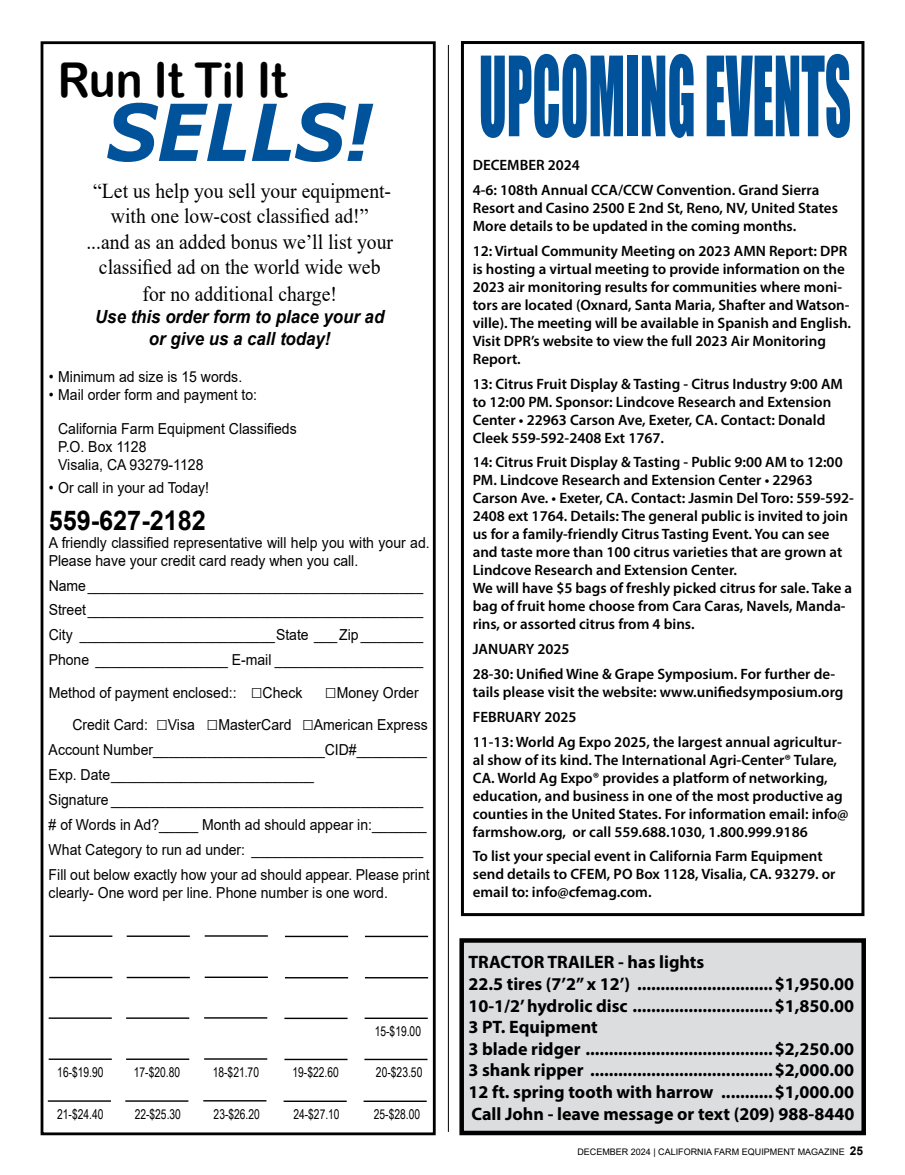
<style>
.page{position:relative;width:905px;height:1175px;background:#fff}
.page>*{position:absolute;margin:0;border:0;box-sizing:border-box;transform-origin:0 0}
.t1{font:102px "Impact";color:#00539b;scale:.5 1}
.t2{font:48px "Arial Rounded MT Bold";color:#000;scale:.93 1}
.t3{font:700 27.15px "Arial";color:#000;scale:.93 1}
.t4{font:21.15px/25.8px "Times New Roman";color:#000;text-align:center;scale:.93 1}
.t5{font:italic 700 18.15px/21.8px "Arial";color:#000;text-align:center;scale:.93 1}
.t6{font:700 18px/21.6px "Myriad Pro";color:#000}
.t7{font:15.15px/24.9px "Arial";color:#000;scale:.93 1}
.t8{font:600 15px/18px "Myriad Pro";color:#000}
.t9{font:13.5px "Arial Narrow";color:#000;scale:.93 1}
.t10{font:9px "Arial";color:#000}
.s1{font-weight:700;font-size:21.15px}
.s2{font-size:21.15px}
.s3{font-weight:700;font-size:12px}
</style>
<div class="page">
<div style="left:461px;top:940px;width:402px;height:193px;background:#dcddde"></div>
<div style="left:459px;top:938px;width:407px;height:197px;border:4px solid #000"></div>
<div style="left:461px;top:41px;width:403px;height:875px;border:3px solid #000"></div>
<div style="left:41px;top:41px;width:394px;height:1094px;border:3px solid #000"></div>
<hr style="left:364px;top:1058px;width:63px;height:2px;background:#000">
<hr style="left:284px;top:1058px;width:63px;height:2px;background:#000">
<hr style="left:204px;top:1058px;width:63px;height:1px;background:#000">
<hr style="left:126px;top:1058px;width:63px;height:1px;background:#000">
<hr style="left:49px;top:1058px;width:63px;height:1px;background:#000">
<hr style="left:365px;top:935px;width:63px;height:2px;background:#000">
<hr style="left:285px;top:935px;width:63px;height:2px;background:#000">
<hr style="left:205px;top:935px;width:63px;height:1px;background:#000">
<hr style="left:127px;top:935px;width:63px;height:2px;background:#000">
<hr style="left:49px;top:935px;width:63px;height:2px;background:#000">
<hr style="left:365px;top:977px;width:63px;height:1px;background:#000">
<hr style="left:285px;top:977px;width:63px;height:1px;background:#000">
<hr style="left:205px;top:976px;width:63px;height:2px;background:#000">
<hr style="left:127px;top:976px;width:63px;height:2px;background:#000">
<hr style="left:49px;top:976px;width:63px;height:2px;background:#000">
<hr style="left:284px;top:1017px;width:63px;height:2px;background:#000">
<hr style="left:204px;top:1017px;width:63px;height:1px;background:#000">
<hr style="left:126px;top:1017px;width:63px;height:1px;background:#000">
<hr style="left:49px;top:1017px;width:63px;height:1px;background:#000">
<hr style="left:363px;top:1100px;width:63px;height:2px;background:#000">
<hr style="left:283px;top:1100px;width:64px;height:2px;background:#000">
<hr style="left:203px;top:1100px;width:63px;height:1px;background:#000">
<hr style="left:125px;top:1100px;width:63px;height:1px;background:#000">
<hr style="left:48px;top:1100px;width:63px;height:1px;background:#000">
<hr style="left:364px;top:1017px;width:64px;height:2px;background:#000">
<hr style="left:448px;top:45px;width:1px;height:1086px;background:#000">
<h1 class="t1" style="left:107px;top:17px;width:1490px"><sub>SELLS!</sub> UPCOMING EVENTS</h1>
<p class="t8" style="left:473px;top:152px;width:348px;line-height:24.8px">DECEMBER 2024<br>4-6: 108th Annual CCA/CCW Convention. Grand Sierra</p>
<p class="t8" style="left:473px;top:199px;width:366px">Resort and Casino 2500 E 2nd St, Reno, NV, United States<br>More details to be updated in the coming months.</p>
<p class="t8" style="left:473px;top:241px;width:380px">12: Virtual Community Meeting on 2023 AMN Report: DPR is hosting a virtual meeting to provide information on the 2023 air monitoring results for communities where moni&shy;tors are located (Oxnard, Santa Maria, Shafter and Watson&shy;ville). The meeting will be available in Spanish and English.<br>Visit DPR’s website to view the full 2023 Air Monitoring Report.</p>
<p class="t8" style="left:473px;top:374px;width:371px">13: Citrus Fruit Display &amp; Tasting - Citrus Industry 9:00 AM to 12:00 PM. Sponsor: Lindcove Research and Extension Center • 22963 Carson Ave, Exeter, CA. Contact: Donald Cleek 559-592-2408 Ext 1767.</p>
<p class="t8" style="left:473px;top:453px;width:383px">14: Citrus Fruit Display &amp; Tasting - Public 9:00 AM to 12:00<br>PM. Lindcove Research and Extension Center • 22963<br>Carson Ave. • Exeter, CA. Contact: Jasmin Del Toro: 559-592- 2408 ext 1764. Details: The general public is invited to join us for a family-friendly Citrus Tasting Event. You can see and taste more than 100 citrus varieties that are grown at Lindcove Research and Extension Center.<br>We will have $5 bags of freshly picked citrus for sale. Take a bag of fruit home choose from Cara Caras, Navels, Manda&shy;rins, or assorted citrus from 4 bins.</p>
<p class="t8" style="left:473px;top:636px;width:364px;line-height:24.8px">JANUARY 2025<br>28-30: Unified Wine &amp; Grape Symposium. For further de-</p>
<p class="t8" style="left:473px;top:679px;width:372px;line-height:24.8px">tails please visit the website: www.unifiedsymposium.org<br>FEBRUARY 2025<br>11-13: World Ag Expo 2025, the largest annual agricultur-</p>
<p class="t8" style="left:473px;top:750px;width:377px">al show of its kind. The International Agri-Center® Tulare, CA. World Ag Expo® provides a platform of networking, education, and business in one of the most productive ag counties in the United States. For information email: info@ farmshow.org, or call 559.688.1030, 1.800.999.9186</p>
<p class="t8" style="left:473px;top:847px;width:364px">To list your special event in California Farm Equipment send details to CFEM, PO Box 1128, Visalia, CA. 93279. or email to: info@cfemag.com.</p>
<h2 class="t2" style="left:58px;top:52px;width:248px">Run It Til It</h2>
<h3 class="t4" style="left:86px;top:177px;width:331px">“Let us help you sell your equipment&shy;with one low-cost classified ad!”<br>...and as an added bonus we’ll list your classified ad on the world wide web for no additional charge!</h3>
<p class="t5" style="left:95px;top:306px;width:312px">Use this order form to place your ad or give us a call today!</p>
<p class="t7" style="left:49px;top:364px;width:209px">• Minimum ad size is 15 words.</p>
<p class="t7" style="left:49px;top:382px;width:225px">• Mail order form and payment to:</p>
<p class="t7" style="left:58px;top:419px;width:258px;line-height:18.1px">California Farm Equipment Classifieds<br>P.O. Box 1128<br>Visalia, CA 93279-1128</p>
<p class="t7" style="left:49px;top:474px;width:174px">• Or call in your ad Today!</p>
<h3 class="t3" style="left:49px;top:501px;width:171px">559-627-2182</h3>
<p class="t7" style="left:49px;top:533px;width:411px;line-height:18.1px">A friendly classified representative will help you with your ad.<br>Please have your credit card ready when you call.</p>
<p class="t7" style="left:49px;top:572px;width:404px;text-align:justify">Name___________________________________________ Street___________________________________________ City _________________________State ___Zip ________ Phone _________________ E-mail ___________________</p>
<p class="t7" style="left:72px;top:676px;width:383px;line-height:32.2px;text-indent:-24px">Method of payment enclosed:: <span class="s1">□</span>Check <span class="s2">□</span>Money Order<br>Credit Card: <span class="s1">□</span>Visa <span class="s1">□</span>MasterCard <span class="s1">□</span>American Express</p>
<p class="t7" style="left:49px;top:737px;width:411px">Account Number______________________CID#_________ Exp. Date__________________________<br>Signature ________________________________________ # of Words in Ad?_____ Month ad should appear in:_______ What Category to run ad under: ______________________ Fill out below exactly how your ad should appear. Please print</p>
<p class="t7" style="left:49px;top:879px;width:366px">clearly- One word per line. Phone number is one word.</p>
<p class="t9" style="left:375px;top:1021px;width:51px">15-$19.00</p>
<p class="t9" style="left:57px;top:1062px;width:51px">16-$19.90</p>
<p class="t9" style="left:134px;top:1062px;width:51px">17-$20.80</p>
<p class="t9" style="left:213px;top:1062px;width:51px">18-$21.70</p>
<p class="t9" style="left:292px;top:1062px;width:51px">19-$22.60</p>
<p class="t9" style="left:376px;top:1062px;width:52px">20-$23.50</p>
<p class="t9" style="left:57px;top:1104px;width:51px">21-$24.40</p>
<p class="t9" style="left:135px;top:1104px;width:51px">22-$25.30</p>
<p class="t9" style="left:214px;top:1104px;width:51px">23-$26.20</p>
<p class="t9" style="left:293px;top:1104px;width:51px">24-$27.10</p>
<p class="t9" style="left:374px;top:1104px;width:51px">25-$28.00</p>
<p class="t6" style="left:468px;top:950px;width:387px">TRACTOR TRAILER - has lights<br>22.5 tires (7’2” x 12’) .............................$1,950.00<br>10-1/2’ hydrolic disc ..............................$1,850.00<br>3 PT. Equipment<br>3 blade ridger ........................................$2,250.00<br>3 shank ripper .......................................$2,000.00<br>12 ft. spring tooth with harrow ...........$1,000.00<br>Call John - leave message or text (209) 988-8440</p>
<p class="t10" style="left:577px;top:1146px;width:287px">DECEMBER 2024 | CALIFORNIA FARM EQUIPMENT MAGAZINE <span class="s3">25</span></p>
</div>
